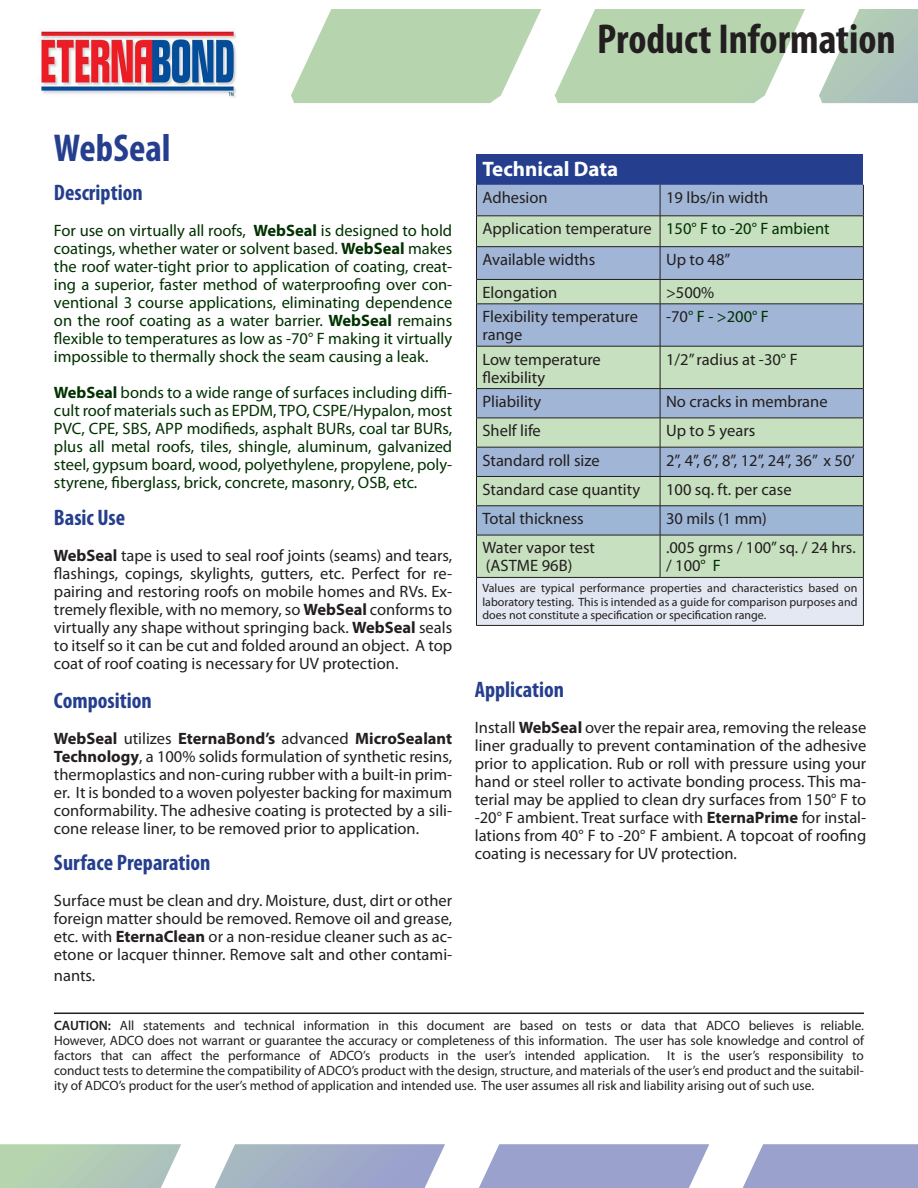
<style>
.page{position:relative;width:918px;height:1188px;background:#fff}
.page>*{position:absolute;margin:0;border:0;box-sizing:border-box;transform-origin:0 0}
.t1{font:700 condensed 42px "Myriad Pro";color:#231f20}
.t2{font:700 condensed 39px "Myriad Pro";color:#253f8e}
.Body_Copy{font:700 condensed 22.5px "Myriad Pro";color:#253f8e}
.t3{font:700 21px "Myriad Pro";color:#fff}
.t4{font:16.5px/18px "Myriad Pro";color:#231f20;text-align:justify}
.t5{font:16.5px/18px "Myriad Pro";color:#003100;text-align:justify}
.t6{font:13.5px/15px "Myriad Pro";color:#231f20;text-align:justify}
.t7{font:12px/13.5px "Myriad Pro";color:#231f20;text-align:justify}
.s1{font-weight:700}
.s2{color:#231f20}
.s3{color:#003100}
.s4{font-weight:600}
</style>
<div class="page">
<svg style="left:0;top:1144px;width:918px;height:44px"></svg>
<svg style="left:291px;top:9px;width:627px;height:94px"></svg>
<hr style="left:54px;top:1013px;width:810px;height:1px;background:#231f20">
<div style="left:476px;top:154px;width:387px;height:31px;background:#253f8e"></div>
<div style="left:477px;top:305px;width:386px;height:41px;background:#a1b6d6"></div>
<div style="left:477px;top:347px;width:386px;height:230px;background:#c7e0bf"></div>
<div style="left:476px;top:577px;width:387px;height:48px;background:#e4e8f3"></div>
<svg style="left:476px;top:185px;width:388px;height:119px;background:#adc2c5"></svg>
<hr style="left:476px;top:304px;width:184px;height:1px;background:#231f20">
<hr style="left:476px;top:304px;width:1px;height:42px;background:#231f20">
<hr style="left:660px;top:304px;width:204px;height:1px;background:#231f20">
<hr style="left:660px;top:304px;width:1px;height:42px;background:#231f20">
<hr style="left:863px;top:304px;width:1px;height:42px;background:#231f20">
<hr style="left:476px;top:346px;width:184px;height:1px;background:#231f20">
<hr style="left:476px;top:346px;width:1px;height:42px;background:#231f20">
<hr style="left:660px;top:346px;width:204px;height:1px;background:#231f20">
<hr style="left:660px;top:346px;width:1px;height:42px;background:#231f20">
<hr style="left:863px;top:346px;width:1px;height:42px;background:#231f20">
<hr style="left:476px;top:388px;width:184px;height:1px;background:#231f20">
<hr style="left:660px;top:388px;width:204px;height:1px;background:#231f20">
<svg style="left:476px;top:389px;width:388px;height:146px;background:#aac0c5"></svg>
<hr style="left:476px;top:535px;width:184px;height:1px;background:#231f20">
<hr style="left:476px;top:535px;width:1px;height:42px;background:#231f20">
<hr style="left:660px;top:535px;width:204px;height:1px;background:#231f20">
<hr style="left:660px;top:535px;width:1px;height:42px;background:#231f20">
<hr style="left:863px;top:535px;width:1px;height:42px;background:#231f20">
<hr style="left:476px;top:577px;width:184px;height:1px;background:#231f20">
<hr style="left:476px;top:578px;width:1px;height:47px;background:#231f20">
<hr style="left:660px;top:577px;width:204px;height:1px;background:#231f20">
<hr style="left:863px;top:578px;width:1px;height:47px;background:#231f20">
<hr style="left:476px;top:625px;width:184px;height:1px;background:#231f20">
<hr style="left:660px;top:625px;width:204px;height:1px;background:#231f20">
<img style="left:38px;top:28px;width:198px;height:70px">
<p class="t1" style="left:597px;top:12px;width:300px">Product Information</p>
<p class="t2" style="left:54px;top:123px;width:118px">WebSeal</p>
<p class="Body_Copy" style="left:54px;top:179px;width:90px">Description</p>
<p class="t5" style="left:54px;top:222px;width:400px">For use on virtually all roofs, <span class="s1">WebSeal</span> is designed to hold coatings, whether water or solvent based. <span class="s1">WebSeal</span> makes the roof water-tight prior to application of coating, creat&shy;ing a superior, faster method of waterproofing over con&shy;ventional 3 course applications, eliminating dependence on the roof coating as a water barrier. <span class="s1">WebSeal</span> remains flexible to temperatures as low as -70° F making it virtually impossible to thermally shock the seam causing a leak.</p>
<p class="t5" style="left:54px;top:384px;width:400px"><span class="s1">WebSeal</span> bonds to a wide range of surfaces including diffi&shy;cult roof materials such as EPDM, TPO, CSPE/Hypalon, most PVC, CPE, SBS, APP modifieds, asphalt BURs, coal tar BURs, plus all metal roofs, tiles, shingle, aluminum, galvanized steel, gypsum board, wood, polyethylene, propylene, poly&shy;styrene, fiberglass, brick, concrete, masonry, OSB, etc.</p>
<p class="Body_Copy" style="left:54px;top:504px;width:73px">Basic Use</p>
<p class="t4" style="left:54px;top:546px;width:400px"><span class="s1">WebSeal</span> tape is used to seal roof joints (seams) and tears, flashings, copings, skylights, gutters, etc. Perfect for re&shy;pairing and restoring roofs on mobile homes and RVs. Ex&shy;tremely flexible, with no memory, so <span class="s1">WebSeal</span> conforms to virtually any shape without springing back. <span class="s1">WebSeal</span> seals to itself so it can be cut and folded around an object. A top coat of roof coating is necessary for UV protection.</p>
<p class="Body_Copy" style="left:54px;top:687px;width:99px">Composition</p>
<p class="t4" style="left:54px;top:729px;width:400px"><span class="s1">WebSeal</span> utilizes <span class="s1">EternaBond’s</span> advanced <span class="s1">MicroSealant Technology</span>, a 100% solids formulation of synthetic resins, thermoplastics and non-curing rubber with a built-in prim&shy;er. It is bonded to a woven polyester backing for maximum conformability. The adhesive coating is protected by a sili&shy;cone release liner, to be removed prior to application.</p>
<p class="Body_Copy" style="left:54px;top:849px;width:158px">Surface Preparation</p>
<p class="t4" style="left:54px;top:891px;width:400px">Surface must be clean and dry. Moisture, dust, dirt or other foreign matter should be removed. Remove oil and grease, etc. with <span class="s1">EternaClean</span> or a non-residue cleaner such as ac&shy;etone or lacquer thinner. Remove salt and other contami-</p>
<p class="t4" style="left:54px;top:966px;width:43px">nants.</p>
<p class="t3" style="left:482px;top:155px;width:137px">Technical Data</p>
<p class="t4" style="left:482px;top:189px;width:67px">Adhesion</p>
<p class="t4" style="left:666px;top:189px;width:104px">19 lbs/in width</p>
<p class="t4" style="left:482px;top:219px;width:171px">Application temperature</p>
<p class="t5" style="left:666px;top:219px;width:165px">150° F to -20° F ambient</p>
<p class="t4" style="left:482px;top:250px;width:114px">Available widths</p>
<p class="t4" style="left:666px;top:250px;width:66px">Up to 48”</p>
<p class="t4" style="left:482px;top:283px;width:76px">Elongation</p>
<p class="t4" style="left:666px;top:283px;width:50px">&gt;500%</p>
<p class="t4" style="left:482px;top:307px;width:157px">Flexibility temperature range</p>
<p class="t5" style="left:666px;top:307px;width:104px"><span class="s2">-70</span>° F - &gt;200° F</p>
<p class="t4" style="left:482px;top:350px;width:120px">Low temperature</p>
<p class="t4" style="left:482px;top:368px;width:64px">flexibility</p>
<p class="t4" style="left:666px;top:350px;width:133px">1/2” radius at -30<span class="s3">°</span> F</p>
<p class="t4" style="left:482px;top:392px;width:60px">Pliability</p>
<p class="t4" style="left:666px;top:392px;width:163px">No cracks in membrane</p>
<p class="t4" style="left:482px;top:421px;width:60px">Shelf life</p>
<p class="t4" style="left:666px;top:421px;width:91px">Up to 5 years</p>
<p class="t4" style="left:482px;top:451px;width:119px">Standard roll size</p>
<p class="t4" style="left:666px;top:451px;width:190px">2”, 4”, 6”, 8”, 12”, 24”, 36” x 50’</p>
<p class="t4" style="left:482px;top:480px;width:159px">Standard case quantity</p>
<p class="t4" style="left:666px;top:480px;width:127px">100 sq. ft. per case</p>
<p class="t4" style="left:482px;top:509px;width:103px">Total thickness</p>
<p class="t4" style="left:666px;top:509px;width:102px">30 mils (1 mm)</p>
<p class="t4" style="left:482px;top:539px;width:114px">Water vapor test</p>
<p class="t4" style="left:486px;top:557px;width:88px">(ASTME 96B)</p>
<p class="t4" style="left:666px;top:539px;width:191px">.005 grms / 100” sq. / 24 hrs. / 100<span class="s3">° F</span></p>
<p class="t7" style="left:482px;top:581px;width:376px">Values are typical performance properties and characteristics based on laboratory testing. This is intended as a guide for comparison purposes and does not constitute a specification or specification range.</p>
<p class="Body_Copy" style="left:475px;top:675px;width:91px">Application</p>
<p class="t4" style="left:475px;top:718px;width:393px">Install <span class="s1">WebSeal</span> over the repair area, removing the release liner gradually to prevent contamination of the adhesive prior to application. Rub or roll with pressure using your hand or steel roller to activate bonding process. This ma&shy;terial may be applied to clean dry surfaces from 150° F to -20° F ambient. Treat surface with <span class="s1">EternaPrime</span> for instal&shy;lations from 40° F to -20° F ambient. A topcoat of roofing coating is necessary for UV protection.</p>
<p class="t6" style="left:54px;top:1018px;width:812px"><span class="s4">CAUTION:</span> All statements and technical information in this document are based on tests or data that ADCO believes is reliable.<br>However, ADCO does not warrant or guarantee the accuracy or completeness of this information. The user has sole knowledge and control of factors that can affect the performance of ADCO’s products in the user’s intended application.</p>
<p class="t6" style="left:54px;top:1048px;width:812px;text-indent:613px">It is the user’s responsibility to conduct tests to determine the compatibility of ADCO’s product with the design, structure, and materials of the user’s end product and the suitabil&shy;ity of ADCO’s product for the user’s method of application and intended use. The user assumes all risk and liability arising out of such use.</p>
</div>
